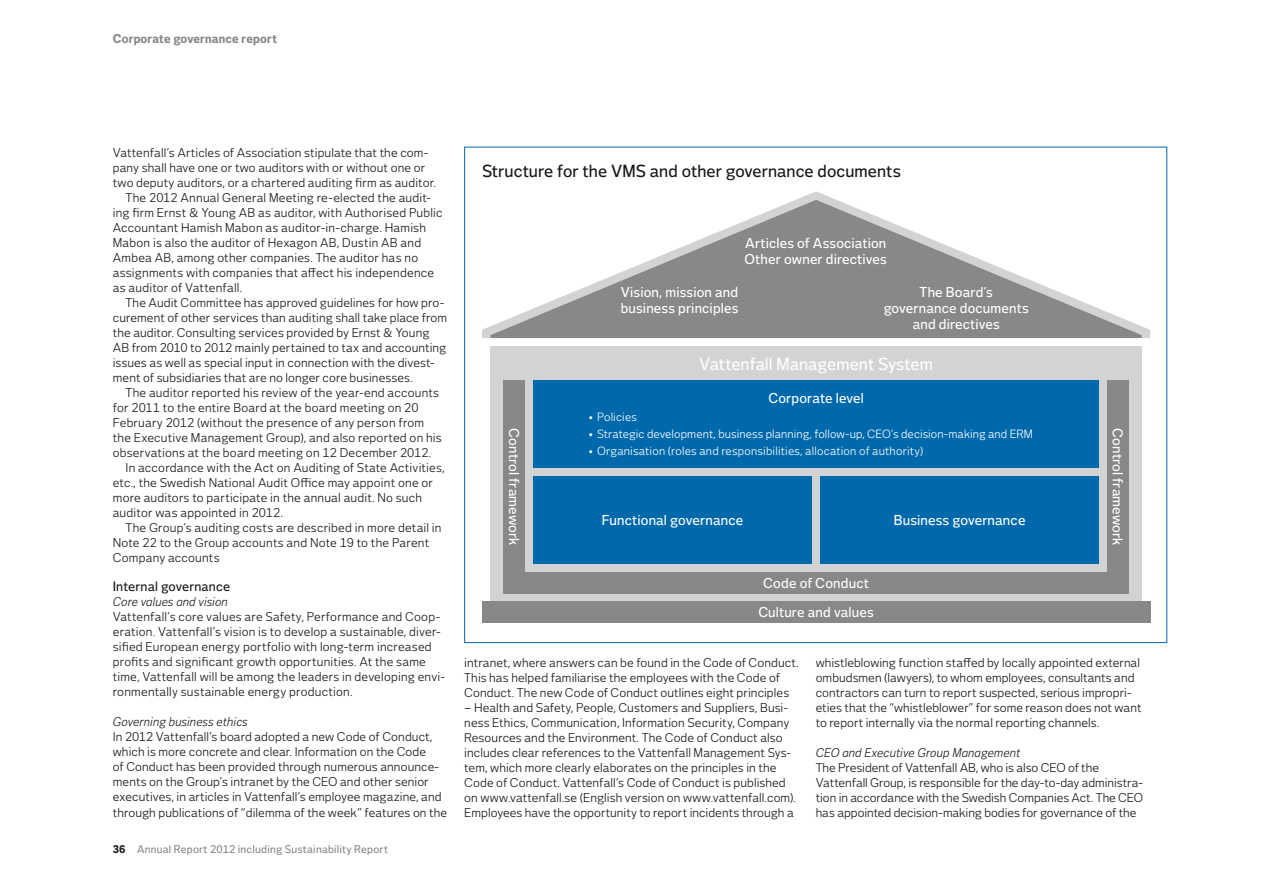
<style>
.page{position:relative;width:1263px;height:893px;background:#fff}
.page>*{position:absolute;margin:0;border:0;box-sizing:border-box;transform-origin:0 0}
.t1{font:500 16.5px "Vattenfall Voice";letter-spacing:.005em;color:#1a171c}
.t2{font:500 16.5px "Vattenfall Voice";color:#fff}
.t3{font:500 13.5px/15.8px "Vattenfall Voice";letter-spacing:.01em;color:#fff}
.t4{font:500 12.75px "Vattenfall Voice";letter-spacing:.015em;color:#1a171c}
.t5{font:12px/15px "Vattenfall Voice";letter-spacing:.01em;color:#1a171c}
.t6{font:italic 12px "Vattenfall Voice";letter-spacing:.01em;color:#1a171c}
.t7{font:800 12px "Vattenfall Voice";letter-spacing:.015em;color:#87888a}
.t8{font:11.25px "Vattenfall Voice";letter-spacing:.01em;color:#fff}
.t9{font:500 10.5px "Vattenfall Voice";letter-spacing:.02em;color:#87888a}
.s1{font-weight:800;color:#1a171c}
</style>
<div class="page">
<div style="left:490px;top:347px;width:652px;height:255px;background:#d2d3d4"></div>
<div style="left:482px;top:602px;width:668px;height:21px;background:#87888a"></div>
<div style="left:503px;top:572px;width:626px;height:21px;background:#87888a"></div>
<div style="left:503px;top:381px;width:22px;height:212px;background:#87888a"></div>
<div style="left:1107px;top:381px;width:22px;height:212px;background:#87888a"></div>
<div style="left:533px;top:476px;width:279px;height:87px;background:#0069ac"></div>
<div style="left:533px;top:381px;width:566px;height:87px;background:#0069ac"></div>
<div style="left:820px;top:476px;width:279px;height:87px;background:#0069ac"></div>
<svg style="left:490px;top:200px;width:652px;height:138px;fill:#87888a"></svg>
<p class="t7" style="left:113px;top:32px;width:166px">Corporate governance report</p>
<p class="t5" style="left:113px;top:145px;width:317px">Vattenfall’s Articles of Association stipulate that the com-</p>
<p class="t5" style="left:113px;top:160px;width:314px">pany shall have one or two auditors with or without one or</p>
<p class="t5" style="left:113px;top:175px;width:325px">two deputy auditors, or a chartered auditing firm as auditor.</p>
<p class="t5" style="left:126px;top:190px;width:307px">The 2012 Annual General Meeting re-elected the audit-</p>
<p class="t5" style="left:113px;top:205px;width:331px">ing firm Ernst &amp; Young AB as auditor, with Authorised Public</p>
<p class="t5" style="left:113px;top:220px;width:315px">Accountant Hamish Mabon as auditor-in-charge. Hamish</p>
<p class="t5" style="left:113px;top:235px;width:310px">Mabon is also the auditor of Hexagon AB, Dustin AB and</p>
<p class="t5" style="left:113px;top:250px;width:307px">Ambea AB, among other companies. The auditor has no</p>
<p class="t5" style="left:113px;top:265px;width:323px">assignments with companies that affect his independence</p>
<p class="t5" style="left:113px;top:280px;width:131px">as auditor of Vattenfall.</p>
<p class="t5" style="left:126px;top:295px;width:320px">The Audit Committee has approved guidelines for how pro-</p>
<p class="t5" style="left:113px;top:310px;width:336px">curement of other services than auditing shall take place from</p>
<p class="t5" style="left:113px;top:325px;width:318px">the auditor. Consulting services provided by Ernst &amp; Young</p>
<p class="t5" style="left:113px;top:340px;width:335px">AB from 2010 to 2012 mainly pertained to tax and accounting</p>
<p class="t5" style="left:113px;top:355px;width:324px">issues as well as special input in connection with the divest-</p>
<p class="t5" style="left:113px;top:370px;width:301px">ment of subsidiaries that are no longer core businesses.</p>
<p class="t5" style="left:126px;top:385px;width:315px">The auditor reported his review of the year-end accounts</p>
<p class="t5" style="left:113px;top:400px;width:307px">for 2011 to the entire Board at the board meeting on 20</p>
<p class="t5" style="left:113px;top:415px;width:313px">February 2012 (without the presence of any person from</p>
<p class="t5" style="left:113px;top:430px;width:330px">the Executive Management Group), and also reported on his</p>
<p class="t5" style="left:113px;top:445px;width:320px">observations at the board meeting on 12 December 2012.</p>
<p class="t5" style="left:126px;top:460px;width:321px">In accordance with the Act on Auditing of State Activities,</p>
<p class="t5" style="left:113px;top:475px;width:322px">etc., the Swedish National Audit Office may appoint one or</p>
<p class="t5" style="left:113px;top:490px;width:311px">more auditors to participate in the annual audit. No such</p>
<p class="t5" style="left:113px;top:505px;width:172px">auditor was appointed in 2012.</p>
<p class="t5" style="left:126px;top:520px;width:317px">The Group’s auditing costs are described in more detail in</p>
<p class="t5" style="left:113px;top:535px;width:318px">Note 22 to the Group accounts and Note 19 to the Parent</p>
<p class="t5" style="left:113px;top:550px;width:108px">Company accounts</p>
<p class="t4" style="left:113px;top:580px;width:119px">Internal governance</p>
<p class="t6" style="left:113px;top:594px;width:116px">Core values and vision</p>
<p class="t5" style="left:113px;top:610px;width:334px">Vattenfall’s core values are Safety, Performance and Coop&shy;eration. Vattenfall’s vision is to develop a sustainable, diver&shy;sified European energy portfolio with long-term increased profits and significant growth opportunities. At the same time, Vattenfall will be among the leaders in developing envi&shy;ronmentally sustainable energy production.</p>
<p class="t6" style="left:113px;top:714px;width:137px">Governing business ethics</p>
<p class="t5" style="left:113px;top:730px;width:336px">In 2012 Vattenfall’s board adopted a new Code of Conduct, which is more concrete and clear. Information on the Code<br>of Conduct has been provided through numerous announce&shy;ments on the Group’s intranet by the CEO and other senior executives, in articles in Vattenfall’s employee magazine, and through publications of “dilemma of the week” features on the</p>
<p class="t9" style="left:113px;top:843px;width:277px"><span class="s1">36</span> Annual Report 2012 including Sustainability Report</p>
<h1 class="t1" style="left:482px;top:162px;width:420px">Structure for the VMS and other governance documents</h1>
<p class="t3" style="left:744px;top:235px;width:144px">Articles of Association<br>Other owner directives</p>
<p class="t3" style="left:884px;top:285px;width:147px;text-align:center">The Board’s governance documents and directives</p>
<p class="t3" style="left:621px;top:285px;width:119px">Vision, mission and business principles</p>
<h1 class="t2" style="left:699px;top:354px;width:235px">Vattenfall Management System</h1>
<p class="t3" style="left:768px;top:391px;width:97px">Corporate level</p>
<p class="t8" style="left:589px;top:410px;width:50px">• Policies</p>
<p class="t8" style="left:589px;top:428px;width:446px">• Strategic development, business planning, follow-up, CEO’s decision-making and ERM</p>
<p class="t8" style="left:589px;top:445px;width:336px">• Organisation (roles and responsibilities, allocation of authority)</p>
<p class="t3" style="left:522px;top:428px;width:119px;rotate:90deg">Control framework</p>
<p class="t3" style="left:1125px;top:428px;width:119px;rotate:90deg">Control framework</p>
<p class="t3" style="left:602px;top:512px;width:143px">Functional governance</p>
<p class="t3" style="left:894px;top:512px;width:133px">Business governance</p>
<p class="t3" style="left:763px;top:575px;width:107px">Code of Conduct</p>
<p class="t3" style="left:758px;top:605px;width:117px">Culture and values</p>
<p class="t5" style="left:464px;top:655px;width:336px">intranet, where answers can be found in the Code of Conduct.<br>This has helped familiarise the employees with the Code of<br>Conduct. The new Code of Conduct outlines eight principles</p>
<p class="t5" style="left:464px;top:700px;width:333px">– Health and Safety, People, Customers and Suppliers, Busi&shy;ness Ethics, Communication, Information Security, Company Resources and the Environment. The Code of Conduct also includes clear references to the Vattenfall Management Sys&shy;tem, which more clearly elaborates on the principles in the Code of Conduct. Vattenfall’s Code of Conduct is published on www.vattenfall.se (English version on www.vattenfall.com).<br>Employees have the opportunity to report incidents through a</p>
<p class="t5" style="left:816px;top:655px;width:327px">whistleblowing function staffed by locally appointed external ombudsmen (lawyers), to whom employees, consultants and contractors can turn to report suspected, serious impropri&shy;eties that the “whistleblower” for some reason does not want to report internally via the normal reporting channels.</p>
<p class="t6" style="left:816px;top:745px;width:206px">CEO and Executive Group Management</p>
<p class="t5" style="left:816px;top:760px;width:329px">The President of Vattenfall AB, who is also CEO of the Vattenfall Group, is responsible for the day-to-day administra&shy;tion in accordance with the Swedish Companies Act. The CEO has appointed decision-making bodies for governance of the</p>
</div>
